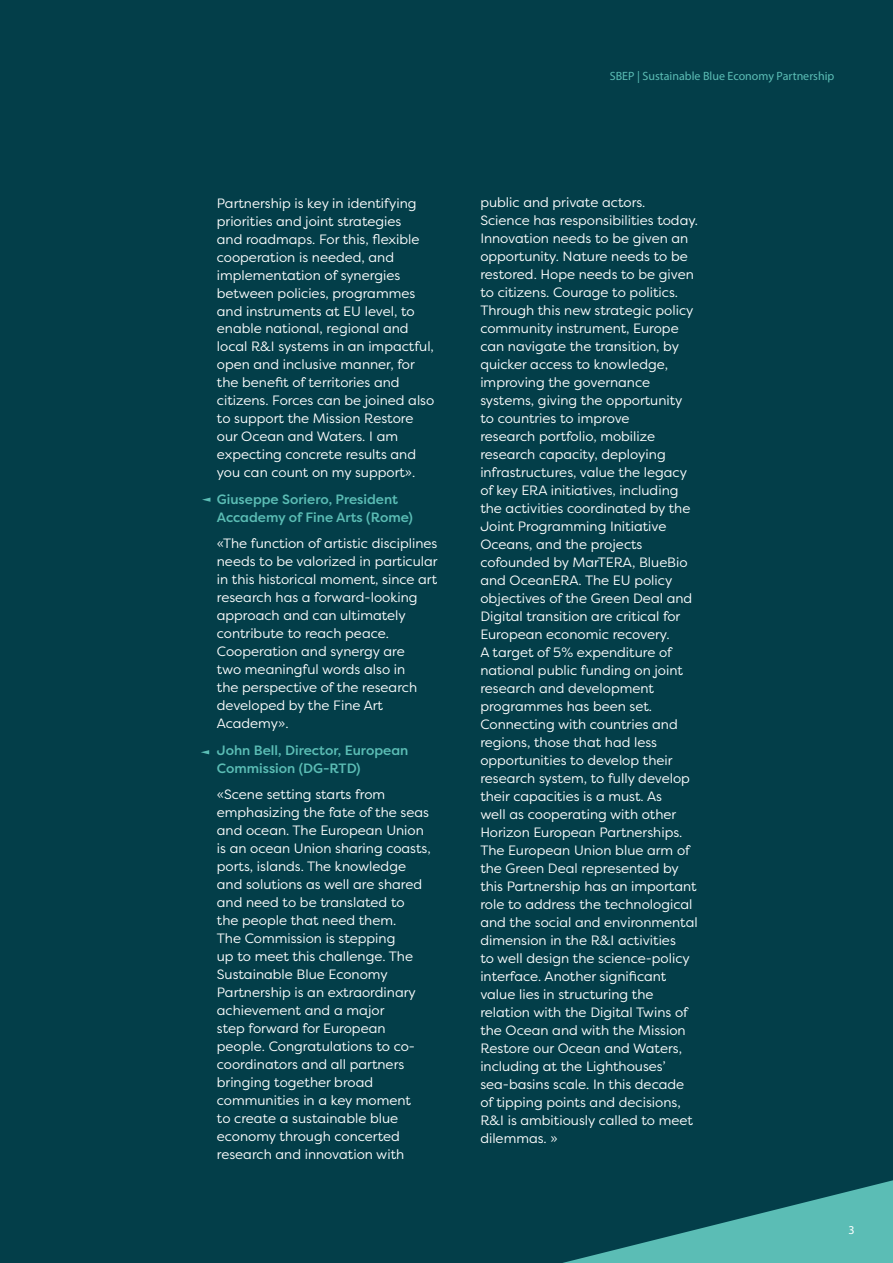
<style>
.page{position:relative;width:893px;height:1263px;background:#033e49}
.page>*{position:absolute;margin:0;border:0;box-sizing:border-box;transform-origin:0 0}
.t1{font:13.5px/18px "Filson Pro";color:#fff}
.t2{font:500 13.5px/18px "Filson Pro";color:#5bbdb5}
.t3{font:12px "Myriad Pro";color:#5bbdb5}
.t4{font:12px "Myriad Pro";color:#fff}
</style>
<div class="page">
<svg style="left:563px;top:1180px;width:330px;height:83px"></svg>
<svg style="left:202px;top:497px;width:8px;height:5px"></svg>
<svg style="left:201px;top:750px;width:8px;height:4px"></svg>
<p class="t3" style="left:610px;top:68px;width:226px">SBEP | Sustainable Blue Economy Partnership</p>
<p class="t1" style="left:217px;top:193px;width:219px">Partnership is key in identifying priorities and joint strategies<br>and roadmaps. For this, flexible cooperation is needed, and implementation of synergies between policies, programmes and instruments at EU level, to enable national, regional and local R&amp;I systems in an impactful, open and inclusive manner, for the benefit of territories and citizens. Forces can be joined also to support the Mission Restore our Ocean and Waters. I am expecting concrete results and you can count on my support».</p>
<p class="t2" style="left:217px;top:490px;width:198px">Giuseppe Soriero, President<br>Accademy of Fine Arts (Rome)</p>
<p class="t1" style="left:217px;top:534px;width:222px">«The function of artistic disciplines needs to be valorized in particular in this historical moment, since art research has a forward-looking approach and can ultimately contribute to reach peace.<br>Cooperation and synergy are<br>two meaningful words also in<br>the perspective of the research developed by the Fine Art<br>Academy».</p>
<p class="t2" style="left:217px;top:741px;width:193px">John Bell, Director, European<br>Commission (DG-RTD)</p>
<p class="t1" style="left:217px;top:785px;width:215px">«Scene setting starts from emphasizing the fate of the seas and ocean. The European Union is an ocean Union sharing coasts, ports, islands. The knowledge and solutions as well are shared and need to be translated to<br>the people that need them.<br>The Commission is stepping<br>up to meet this challenge. The<br>Sustainable Blue Economy<br>Partnership is an extraordinary achievement and a major<br>step forward for European people. Congratulations to co&shy;coordinators and all partners bringing together broad communities in a key moment<br>to create a sustainable blue economy through concerted research and innovation with</p>
<p class="t1" style="left:480px;top:193px;width:219px">public and private actors.<br>Science has responsibilities today.<br>Innovation needs to be given an opportunity. Nature needs to be restored. Hope needs to be given to citizens. Courage to politics.<br>Through this new strategic policy community instrument, Europe can navigate the transition, by quicker access to knowledge, improving the governance systems, giving the opportunity to countries to improve<br>research portfolio, mobilize research capacity, deploying infrastructures, value the legacy of key ERA initiatives, including the activities coordinated by the<br>Joint Programming Initiative<br>Oceans, and the projects cofounded by MarTERA, BlueBio and OceanERA. The EU policy objectives of the Green Deal and<br>Digital transition are critical for<br>European economic recovery.<br>A target of 5% expenditure of national public funding on joint research and development programmes has been set.<br>Connecting with countries and regions, those that had less opportunities to develop their research system, to fully develop their capacities is a must. As<br>well as cooperating with other<br>Horizon European Partnerships.<br>The European Union blue arm of the Green Deal represented by this Partnership has an important role to address the technological and the social and environmental dimension in the R&amp;I activities<br>to well design the science-policy interface. Another significant value lies in structuring the relation with the Digital Twins of the Ocean and with the Mission<br>Restore our Ocean and Waters, including at the Lighthouses’ sea-basins scale. In this decade of tipping points and decisions,<br>R&amp;I is ambitiously called to meet dilemmas. »</p>
<p class="t4" style="left:848px;top:1223px;width:8px">3</p>
</div>
